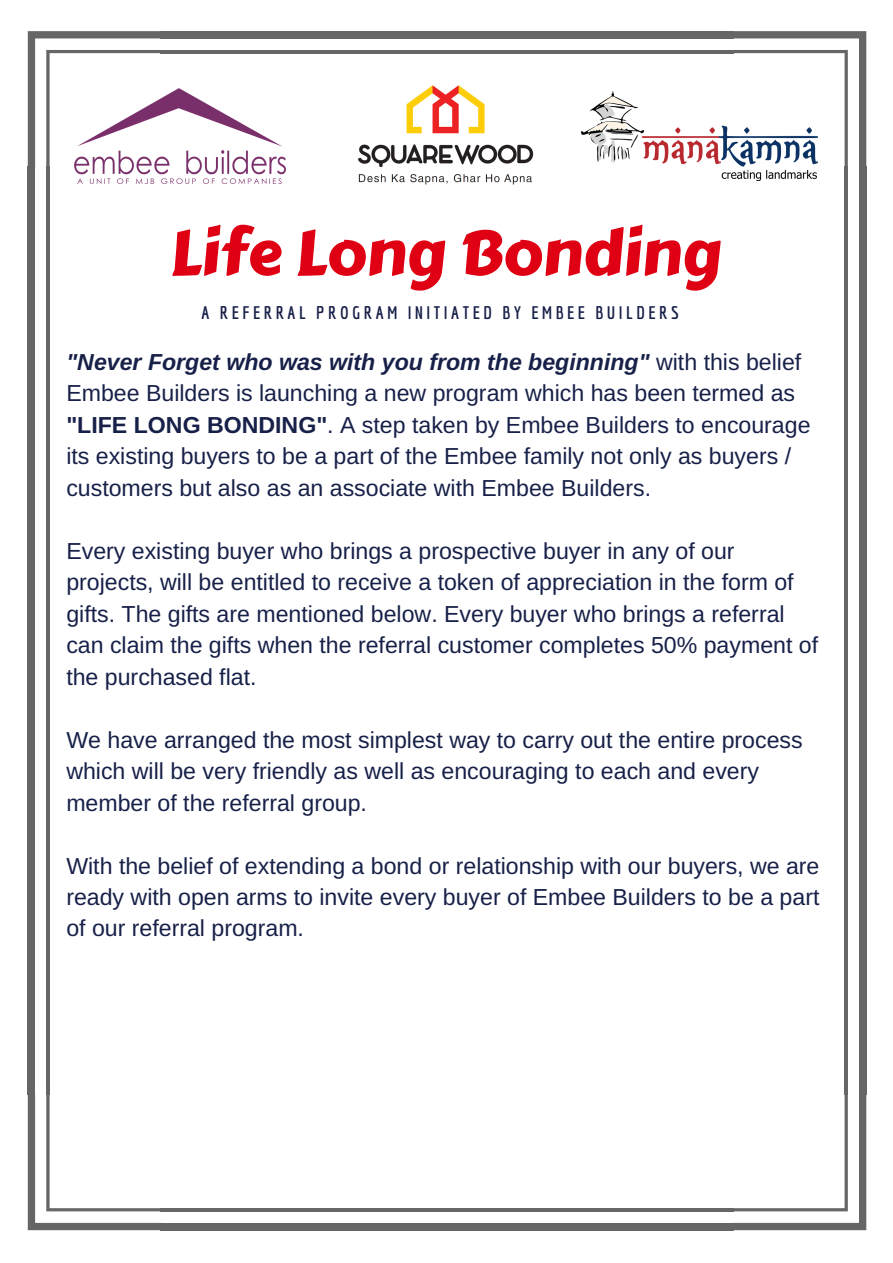
<style>
.page{position:relative;width:893px;height:1263px;background:#fff}
.page>*{position:absolute;margin:0;border:0;box-sizing:border-box;transform-origin:0 0}
.t1{font:62.25px "Carter One";color:#e00013}
.t2{font:23.1px/31.5px "Arimo";color:#172048}
.t3{font:700 17.7px "Economica";letter-spacing:.2em;color:#172048}
.s1{font-weight:700;font-style:italic}
.s2{font-weight:700}
</style>
<div class="page">
<svg style="left:28px;top:1094px;width:133px;height:136px"></svg>
<svg style="left:733px;top:31px;width:133px;height:137px"></svg>
<svg style="left:28px;top:31px;width:133px;height:137px"></svg>
<svg style="left:733px;top:1094px;width:133px;height:136px"></svg>
<div style="left:160px;top:31px;width:574px;height:7px;background:#666"></div>
<hr style="left:160px;top:50px;width:574px;height:3px;background:#666">
<div style="left:160px;top:1223px;width:574px;height:7px;background:#666"></div>
<hr style="left:160px;top:1208px;width:574px;height:3px;background:#666">
<div style="left:28px;top:167px;width:7px;height:928px;background:#666"></div>
<hr style="left:46px;top:167px;width:4px;height:928px;background:#666">
<div style="left:859px;top:167px;width:7px;height:928px;background:#666"></div>
<hr style="left:844px;top:167px;width:3px;height:928px;background:#666">
<img style="left:74px;top:89px;width:212px;height:94px">
<img style="left:358px;top:85px;width:176px;height:100px">
<img style="left:581px;top:91px;width:236px;height:90px">
<h1 class="t1" style="left:170px;top:205px;width:552px">Life Long Bonding</h1>
<p class="t3" style="left:201px;top:302px;width:479px">A REFERRAL PROGRAM INITIATED BY EMBEE BUILDERS</p>
<p class="t2" style="left:66px;top:346px;width:745px"><span class="s1">"Never Forget who was with you from the beginning"</span> with this belief Embee Builders is launching a new program which has been termed as <span class="s2">"LIFE LONG BONDING"</span>. A step taken by Embee Builders to encourage its existing buyers to be a part of the Embee family not only as buyers / customers but also as an associate with Embee Builders.</p>
<p class="t2" style="left:66px;top:535px;width:753px">Every existing buyer who brings a prospective buyer in any of our projects, will be entitled to receive a token of appreciation in the form of gifts. The gifts are mentioned below. Every buyer who brings a referral can claim the gifts when the referral customer completes 50% payment of the purchased flat.</p>
<p class="t2" style="left:66px;top:724px;width:737px">We have arranged the most simplest way to carry out the entire process which will be very friendly as well as encouraging to each and every member of the referral group.</p>
<p class="t2" style="left:66px;top:850px;width:754px;text-align:justify">With the belief of extending a bond or relationship with our buyers, we are ready with open arms to invite every buyer of Embee Builders to be a part of our referral program.</p>
</div>
